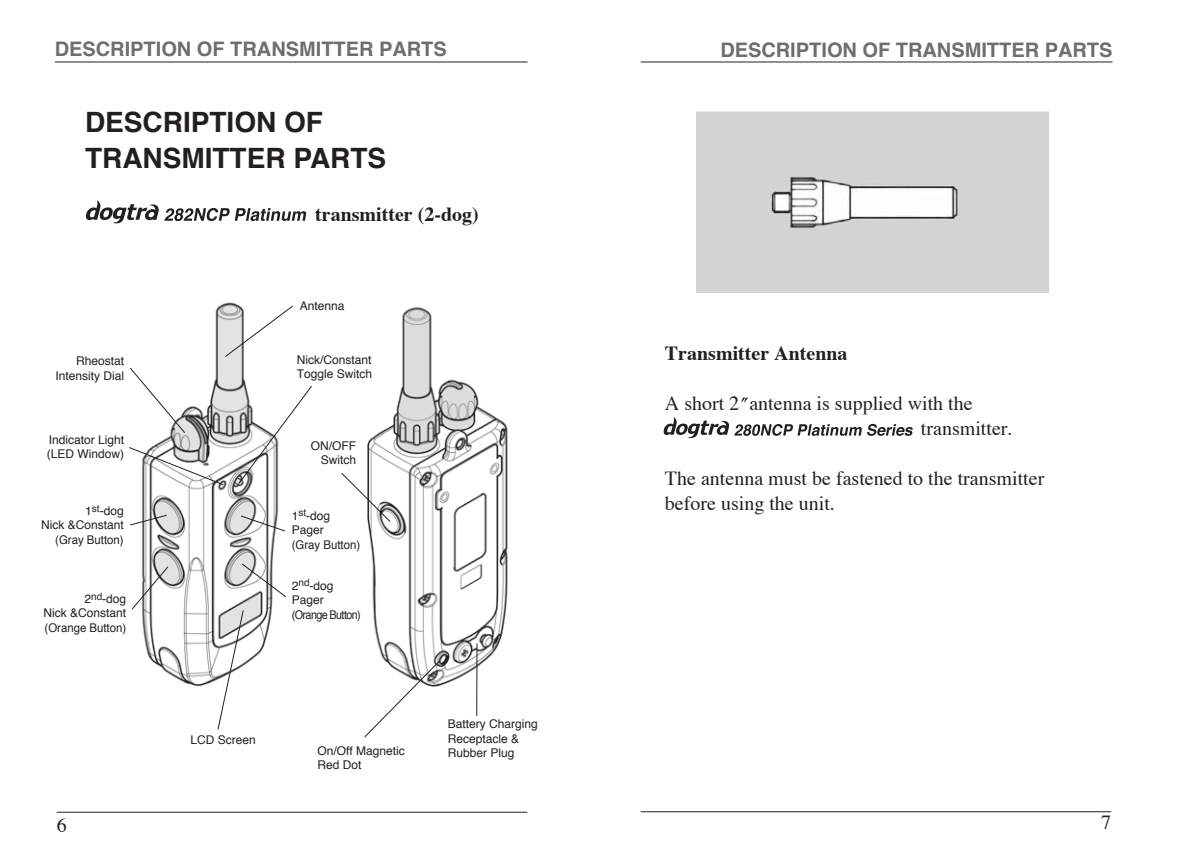
<style>
.page{position:relative;width:1190px;height:866px;background:#fff}
.page>*{position:absolute;margin:0;border:0;box-sizing:border-box;transform-origin:0 0}
.t1{font:700 28px/36px "Helvetica";color:#231f20}
.t2{font:20px/25px "Times";color:#231f20}
.t3{font:700 20px "Helvetica";color:#6d6e70}
.t4{font:700 20px "Times";color:#231f20}
.t5{font:12px/14.4px "Helvetica";color:#231f20}
.t6{font:12px/14.4px "Helvetica";letter-spacing:-.055em;color:#231f20}
</style>
<div class="page">
<img style="left:142px;top:302px;width:366px;height:408px">
<hr style="left:55px;top:62px;width:473px;height:1px;background:#231f20">
<hr style="left:57px;top:812px;width:470px;height:1px;background:#231f20">
<svg style="left:86px;top:200px;width:220px;height:23px"></svg>
<svg style="left:224px;top:305px;width:70px;height:53px"></svg>
<svg style="left:240px;top:515px;width:46px;height:17px"></svg>
<svg style="left:238px;top:385px;width:75px;height:99px"></svg>
<svg style="left:241px;top:563px;width:46px;height:35px"></svg>
<svg style="left:217px;top:609px;width:27px;height:121px"></svg>
<svg style="left:130px;top:367px;width:56px;height:67px"></svg>
<svg style="left:340px;top:472px;width:51px;height:51px"></svg>
<hr style="left:476px;top:643px;width:1px;height:73px;background:#231f20">
<svg style="left:363px;top:659px;width:78px;height:79px"></svg>
<svg style="left:129px;top:446px;width:96px;height:40px"></svg>
<svg style="left:130px;top:514px;width:38px;height:12px"></svg>
<svg style="left:132px;top:565px;width:37px;height:45px"></svg>
<hr style="left:641px;top:62px;width:471px;height:1px;background:#231f20">
<hr style="left:641px;top:811px;width:470px;height:1px;background:#231f20">
<img style="left:741px;top:397px;width:7px;height:6px">
<svg style="left:664px;top:417px;width:249px;height:21px"></svg>
<img style="left:698px;top:114px;width:349px;height:177px">
<div style="left:696px;top:112px;width:353px;height:181px;border:1px solid #d1d3d4"></div>
<h2 class="t3" style="left:55px;top:40px;width:394px">DESCRIPTION OF TRANSMITTER PARTS</h2>
<h1 class="t1" style="left:85px;top:106px;width:303px">DESCRIPTION OF<br>TRANSMITTER PARTS</h1>
<h2 class="t4" style="left:315px;top:206px;width:165px">transmitter (2-dog)</h2>
<p class="t5" style="left:55px;top:355px;width:70px;text-align:right">Rheostat<br>Intensity Dial</p>
<p class="t5" style="left:47px;top:433px;width:79px">Indicator Light (LED Window)</p>
<p class="t5" style="left:41px;top:504px;width:84px;text-align:right">1<sup>st</sup>-dog<br>Nick &amp;Constant (Gray Button)</p>
<p class="t5" style="left:44px;top:593px;width:84px;text-align:justify;text-indent:41px">2<sup>nd</sup>-dog Nick &amp;Constant (Orange Button)</p>
<h2 class="t2" style="left:57px;top:814px;width:11px">6</h2>
<p class="t5" style="left:300px;top:299px;width:46px">Antenna</p>
<p class="t5" style="left:297px;top:353px;width:77px">Nick/Constant<br>Toggle Switch</p>
<p class="t5" style="left:311px;top:439px;width:47px;text-align:right">ON/OFF<br>Switch</p>
<p class="t5" style="left:292px;top:509px;width:70px">1<sup>st</sup>-dog<br>Pager<br>(Gray Button)</p>
<p class="t6" style="left:292px;top:579px;width:71px">2<sup>nd</sup>-dog<br>Pager (Orange Button)</p>
<p class="t5" style="left:190px;top:734px;width:67px">LCD Screen</p>
<p class="t5" style="left:317px;top:744px;width:89px">On/Off Magnetic<br>Red Dot</p>
<p class="t5" style="left:448px;top:718px;width:92px">Battery Charging<br>Receptacle &amp;<br>Rubber Plug</p>
<h2 class="t3" style="left:720px;top:41px;width:394px">DESCRIPTION OF TRANSMITTER PARTS</h2>
<h2 class="t4" style="left:665px;top:345px;width:184px">Transmitter Antenna</h2>
<h2 class="t2" style="left:921px;top:393px;width:93px;text-indent:-256px">A short 2 antenna is supplied with the transmitter.</h2>
<h2 class="t2" style="left:665px;top:468px;width:381px">The antenna must be fastened to the transmitter before using the unit.</h2>
<h2 class="t2" style="left:1101px;top:811px;width:11px">7</h2>
</div>
